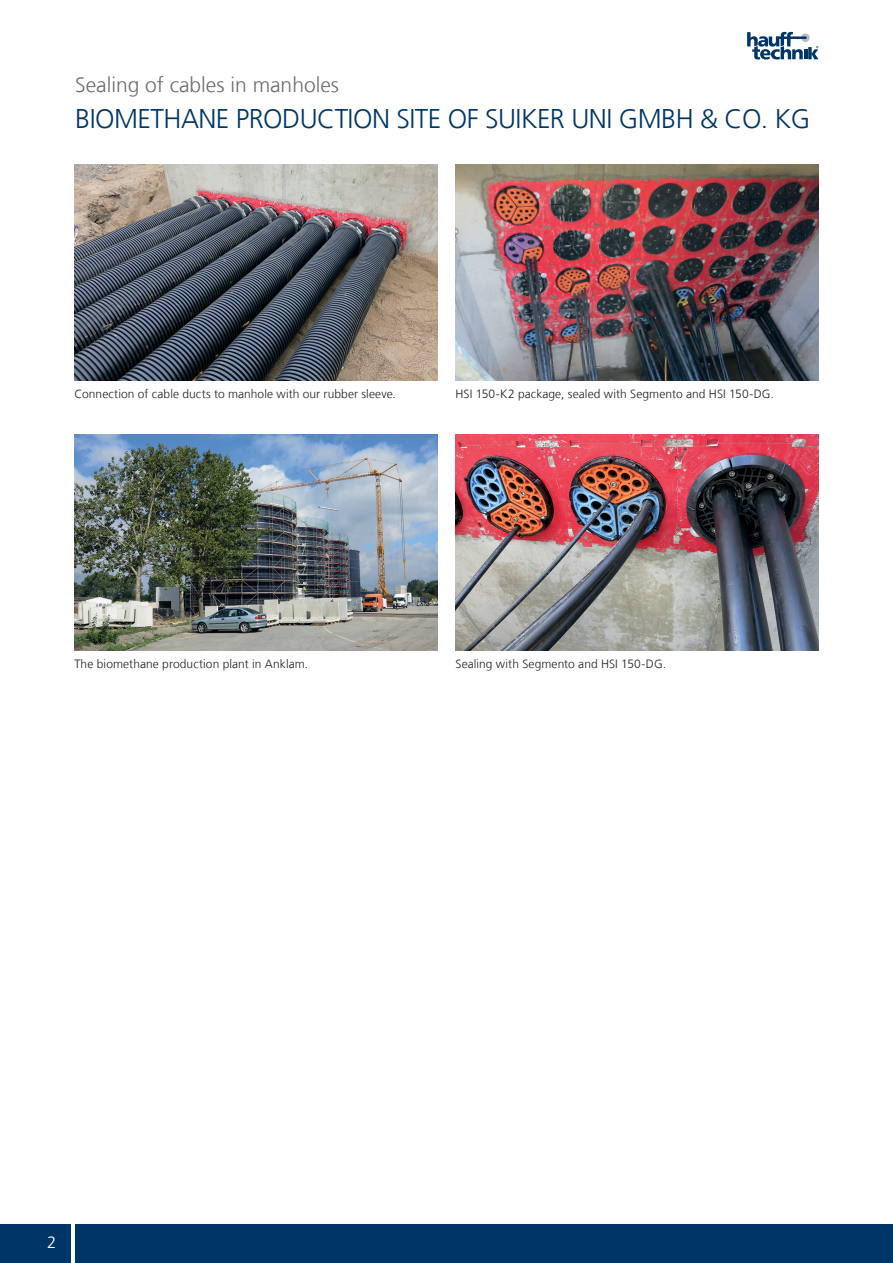
<style>
.page{position:relative;width:893px;height:1263px;background:#fff}
.page>*{position:absolute;margin:0;border:0;box-sizing:border-box;transform-origin:0 0}
.t1{font:300 27px "Frutigerfor Hauff";letter-spacing:-.02em;color:#003667}
.t2{font:300 21px "Frutigerfor Hauff";color:#6c6d70}
.t3{font:300 16.5px "Frutigerfor Hauff";color:#fff}
.t4{font:300 12px "Frutigerfor Hauff";letter-spacing:.01em;color:#231f20}
</style>
<div class="page">
<div style="left:0;top:1225px;width:893px;height:38px;background:#003667"></div>
<hr style="left:71px;top:1213px;width:3px;height:50px;background:#fff">
<svg style="left:747px;top:32px;width:72px;height:28px"></svg>
<img style="left:74px;top:164px;width:363px;height:216px">
<img style="left:455px;top:164px;width:364px;height:216px">
<img style="left:74px;top:434px;width:363px;height:216px">
<img style="left:455px;top:434px;width:364px;height:216px">
<h2 class="t2" style="left:75px;top:72px;width:265px">Sealing of cables in manholes</h2>
<h1 class="t1" style="left:75px;top:102px;width:737px">BIOMETHANE PRODUCTION SITE OF SUIKER UNI GMBH &amp; CO. KG</h1>
<p class="t4" style="left:74px;top:387px;width:323px">Connection of cable ducts to manhole with our rubber sleeve.</p>
<p class="t4" style="left:455px;top:387px;width:320px">HSI 150-K2 package, sealed with Segmento and HSI 150-DG.</p>
<p class="t4" style="left:74px;top:657px;width:235px">The biomethane production plant in Anklam.</p>
<p class="t4" style="left:455px;top:657px;width:212px">Sealing with Segmento and HSI 150-DG.</p>
<h3 class="t3" style="left:47px;top:1232px;width:11px">2</h3>
</div>
